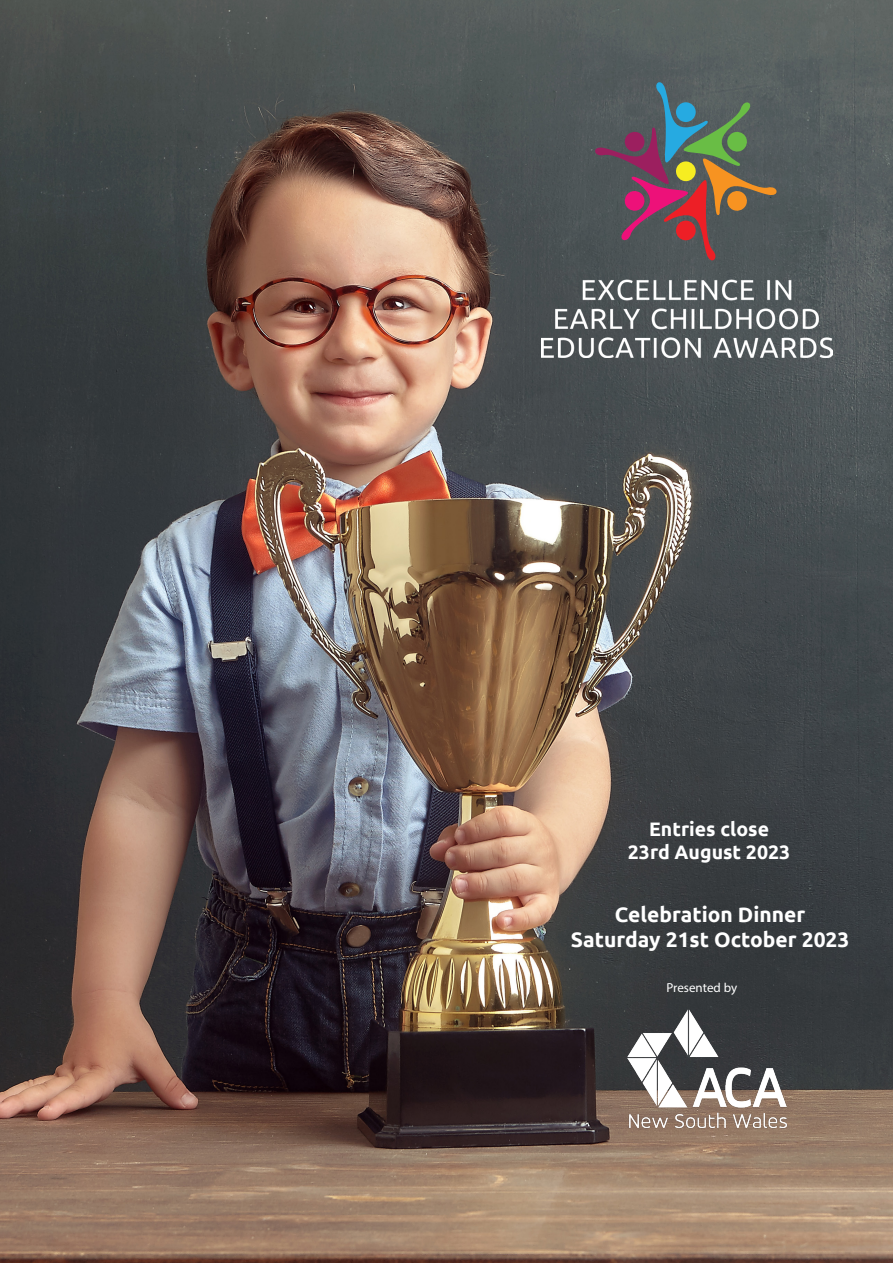
<style>
.page{position:relative;width:893px;height:1263px;background:#fff}
.page>*{position:absolute;margin:0;border:0;box-sizing:border-box;transform-origin:0 0}
.Page_Heading{font:700 21px "Ubuntu";color:#fff}
.Page_Heading-2{font:700 19.5px "Ubuntu";color:#fff}
.t1{font:13.05px "Myriad Pro";letter-spacing:-.005em;color:#fff}
</style>
<div class="page">
<img style="left:0;top:0;width:893px;height:1263px">
<img style="left:541px;top:276px;width:291px;height:82px">
<svg style="left:595px;top:82px;width:182px;height:178px;background:#675c5c"></svg>
<img style="left:627px;top:1010px;width:161px;height:122px">
<p class="Page_Heading-2" style="left:649px;top:817px;width:121px">Entries close</p>
<p class="Page_Heading-2" style="left:628px;top:840px;width:164px">23rd August 2023</p>
<p class="Page_Heading" style="left:615px;top:902px;width:192px">Celebration Dinner</p>
<p class="Page_Heading" style="left:571px;top:927px;width:280px">Saturday 21st October 2023</p>
<p class="t1" style="left:666px;top:979px;width:72px">Presented by</p>
</div>
